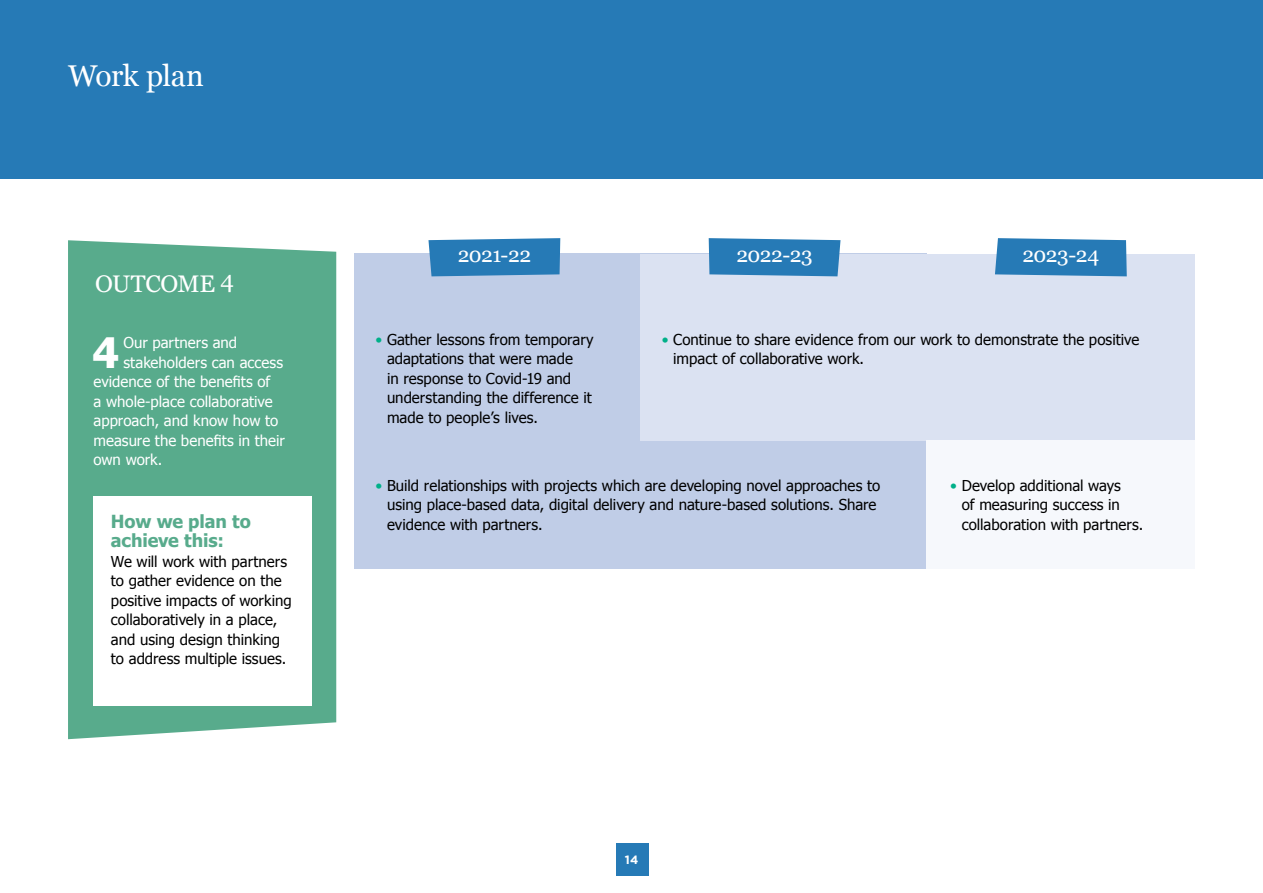
<style>
.page{position:relative;width:1263px;height:893px;background:#fff}
.page>*{position:absolute;margin:0;border:0;box-sizing:border-box;transform-origin:0 0}
.Body_copy{font:700 41.85px "Tahoma";color:#fff}
.t1{font:30px "Georgia";letter-spacing:-.02em;color:#fff}
.Body_copy-2{font:24px "Georgia";letter-spacing:-.015em;color:#fff}
.Body_copy-3{font:21px "Georgia";letter-spacing:-.025em;color:#fff}
.Body_copy-4{font:700 18px/19.5px "Tahoma";letter-spacing:-.01em;color:#58ab8c}
.Body_copy-5{font:15px/19.5px "Tahoma";color:#000}
.Body_copy-6{font:15px "Tahoma";color:#fff}
.t2{font:700 12px "Gotham";color:#fff}
.s1{color:#00b089}
</style>
<div class="page">
<div style="left:0;top:0;width:1263px;height:179px;background:#267ab6"></div>
<div style="left:354px;top:254px;width:573px;height:315px;background:#c0cde7"></div>
<div style="left:640px;top:254px;width:555px;height:187px;background:#dbe2f2"></div>
<div style="left:927px;top:441px;width:268px;height:128px;background:#f6f8fc"></div>
<div style="left:68px;top:240px;width:268px;height:499px;background:#58ab8c"></div>
<div style="left:93px;top:496px;width:218px;height:210px;background:#fff"></div>
<svg style="left:428px;top:238px;width:132px;height:38px;background:#3985bc"></svg>
<svg style="left:709px;top:238px;width:131px;height:38px;background:#3080b9"></svg>
<svg style="left:995px;top:238px;width:132px;height:38px;background:#3281ba"></svg>
<div style="left:435px;top:252px;width:119px;height:17px;background:#267ab6"></div>
<div style="left:616px;top:843px;width:32px;height:33px;background:#267ab6"></div>
<h2 class="t1" style="left:68px;top:54px;width:137px">Work plan</h2>
<p class="Body_copy-2" style="left:95px;top:266px;width:140px">OUTCOME 4</p>
<p class="Body_copy" style="left:93px;top:323px;width:28px">4</p>
<p class="Body_copy-6" style="left:123px;top:333px;width:115px">Our partners and</p>
<p class="Body_copy-6" style="left:123px;top:352px;width:161px">stakeholders can access</p>
<p class="Body_copy-6" style="left:94px;top:372px;width:178px">evidence of the benefits of</p>
<p class="Body_copy-6" style="left:94px;top:391px;width:181px">a whole-place collaborative</p>
<p class="Body_copy-6" style="left:94px;top:411px;width:186px">approach, and know how to</p>
<p class="Body_copy-6" style="left:94px;top:430px;width:193px">measure the benefits in their</p>
<p class="Body_copy-6" style="left:94px;top:450px;width:70px">own work.</p>
<p class="Body_copy-4" style="left:111px;top:510px;width:141px">How we plan to achieve this:</p>
<p class="Body_copy-5" style="left:111px;top:551px;width:182px">We will work with partners to gather evidence on the positive impacts of working collaboratively in a place, and using design thinking to address multiple issues.</p>
<p class="Body_copy-3" style="left:458px;top:240px;width:75px">2021-22</p>
<p class="Body_copy-5" style="left:387px;top:329px;width:208px;text-indent:-12px"><span class="s1">•</span> Gather lessons from temporary adaptations that were made<br>in response to Covid-19 and understanding the difference it made to people’s lives.</p>
<p class="Body_copy-3" style="left:736px;top:240px;width:78px">2022-23</p>
<p class="Body_copy-3" style="left:1022px;top:240px;width:79px">2023-24</p>
<p class="Body_copy-5" style="left:673px;top:329px;width:467px;text-indent:-12px"><span class="s1">•</span> Continue to share evidence from our work to demonstrate the positive impact of collaborative work.</p>
<p class="Body_copy-5" style="left:387px;top:475px;width:495px;text-indent:-12px"><span class="s1">•</span> Build relationships with projects which are developing novel approaches to using place-based data, digital delivery and nature-based solutions. Share evidence with partners.</p>
<p class="Body_copy-5" style="left:962px;top:475px;width:183px;text-indent:-12px"><span class="s1">•</span> Develop additional ways<br>of measuring success in collaboration with partners.</p>
<p class="t2" style="left:625px;top:851px;width:15px">14</p>
</div>
